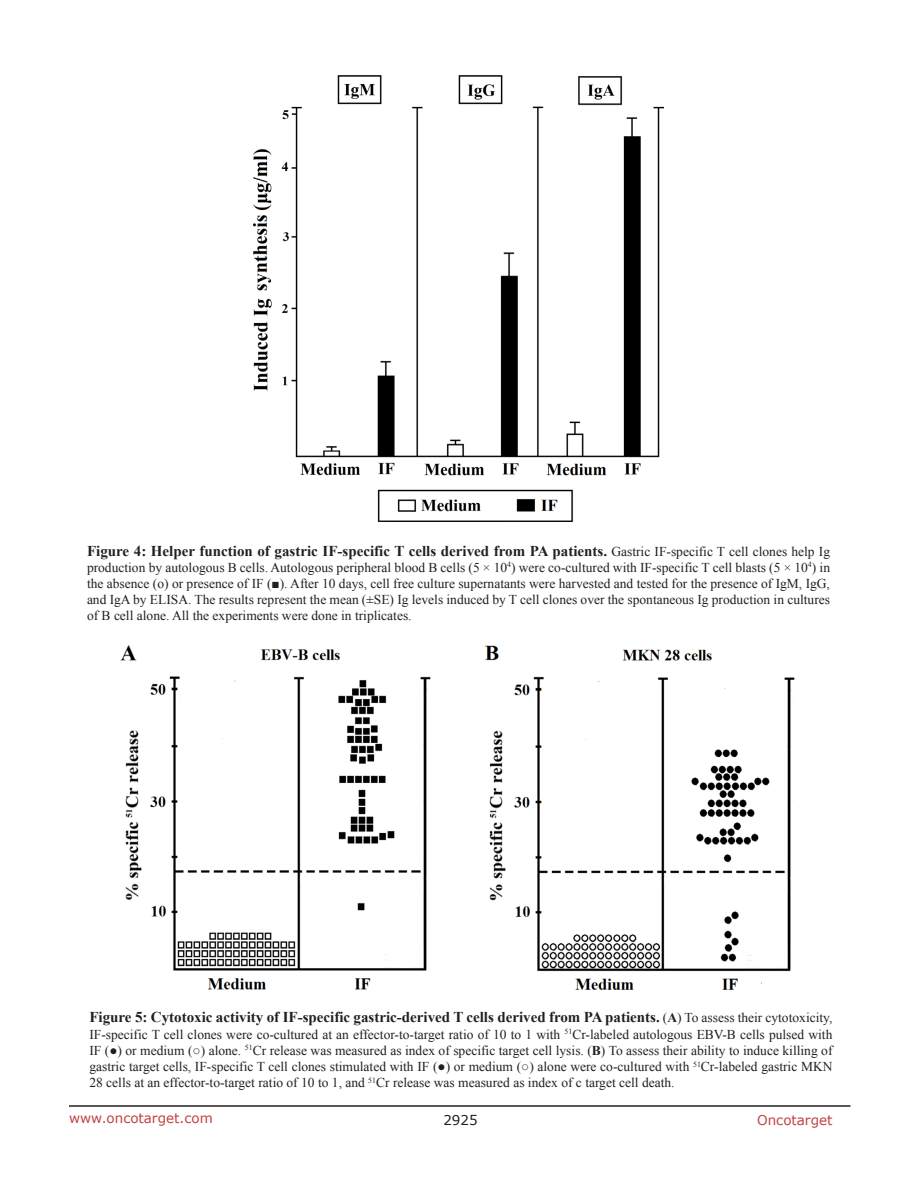
<style>
.page{position:relative;width:918px;height:1188px;background:#fff}
.page>*{position:absolute;margin:0;border:0;box-sizing:border-box;transform-origin:0 0}
.Figuretrx{font:700 15px "Times New Roman";color:#231f20}
.Figuretrx-2{font:13.5px/16.2px "Times New Roman";color:#231f20;text-align:justify}
.t1{font:13.5px "Verdana";color:#c24141}
.t2{font:13.5px "Verdana";color:#231f20}
.s1{font-weight:400;font-size:13.5px}
.s2{font-size:13.5px}
.s3{font-weight:700}
</style>
<div class="page">
<hr style="left:69px;top:1105px;width:781px;height:2px;background:#231f20">
<img style="left:120px;top:645px;width:675px;height:345px">
<img style="left:253px;top:75px;width:411px;height:447px">
<p class="Figuretrx" style="left:87px;top:540px;width:745px">Figure 4: Helper function of gastric IF-specific T cells derived from PA patients. <span class="s1">Gastric IF-specific T cell clones help Ig</span></p>
<p class="Figuretrx-2" style="left:87px;top:559px;width:745px">production by autologous B cells. Autologous peripheral blood B cells (5 × 10<sup>4</sup>) were co-cultured with IF-specific T cell blasts (5 × 10<sup>4</sup>) in the absence (o) or presence of IF (■). After 10 days, cell free culture supernatants were harvested and tested for the presence of IgM, IgG, and IgA by ELISA. The results represent the mean (±SE) Ig levels induced by T cell clones over the spontaneous Ig production in cultures of B cell alone. All the experiments were done in triplicates.</p>
<p class="Figuretrx" style="left:89px;top:1007px;width:745px">Figure 5: Cytotoxic activity of IF-specific gastric-derived T cells derived from PA patients. <span class="s1">(</span><span class="s2">A</span><span class="s1">) To assess their cytotoxicity,</span></p>
<p class="Figuretrx-2" style="left:89px;top:1026px;width:745px">IF-specific T cell clones were co-cultured at an effector-to-target ratio of 10 to 1 with <sup>51</sup>Cr-labeled autologous EBV-B cells pulsed with IF (●) or medium (○) alone. <sup>51</sup>Cr release was measured as index of specific target cell lysis. (<span class="s3">B</span>) To assess their ability to induce killing of gastric target cells, IF-specific T cell clones stimulated with IF (●) or medium (○) alone were co-cultured with <sup>51</sup>Cr-labeled gastric MKN 28 cells at an effector-to-target ratio of 10 to 1, and <sup>51</sup>Cr release was measured as index of c target cell death.</p>
<p class="t1" style="left:69px;top:1109px;width:145px">www.oncotarget.com</p>
<p class="t2" style="left:443px;top:1111px;width:36px">2925</p>
<p class="t1" style="left:757px;top:1111px;width:77px">Oncotarget</p>
</div>
